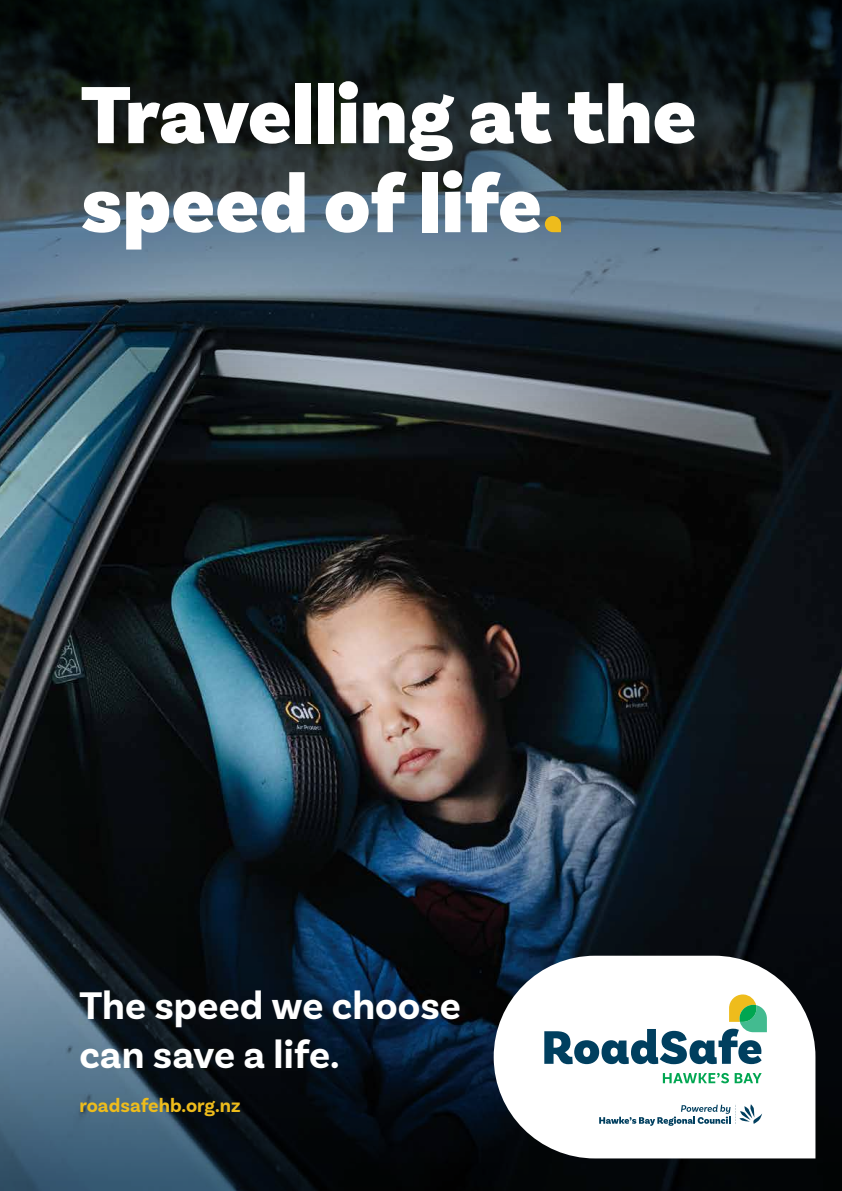
<style>
.page{position:relative;width:842px;height:1191px;background:#fff}
.page>*{position:absolute;margin:0;border:0;box-sizing:border-box;transform-origin:0 0}
.t1{font:900 85px/89px "Basic Sans";color:#fff}
.t2{font:700 40.4px/48.5px "Basic Sans";color:#fff}
.t3{font:700 20px "Basic Sans";color:#eebc1c}
</style>
<div class="page">
<img style="left:0;top:468px;width:842px;height:222px">
<img style="left:0;top:690px;width:842px;height:501px">
<svg style="left:0;top:0;width:842px;height:468px;background:#2e3c44"></svg>
<svg style="left:545px;top:216px;width:16px;height:16px"></svg>
<svg style="left:494px;top:955px;width:321px;height:203px"></svg>
<svg style="left:663px;top:1073px;width:66px;height:10px"></svg>
<svg style="left:735px;top:1073px;width:27px;height:10px"></svg>
<svg style="left:544px;top:994px;width:223px;height:70px"></svg>
<svg style="left:599px;top:1104px;width:163px;height:21px"></svg>
<h1 class="t1" style="left:81px;top:73px;width:617px">Travelling at the speed of life</h1>
<p class="t2" style="left:79px;top:982px;width:383px">The speed we choose can save a life.</p>
<p class="t3" style="left:79px;top:1092px;width:163px">roadsafehb.org.nz</p>
</div>
